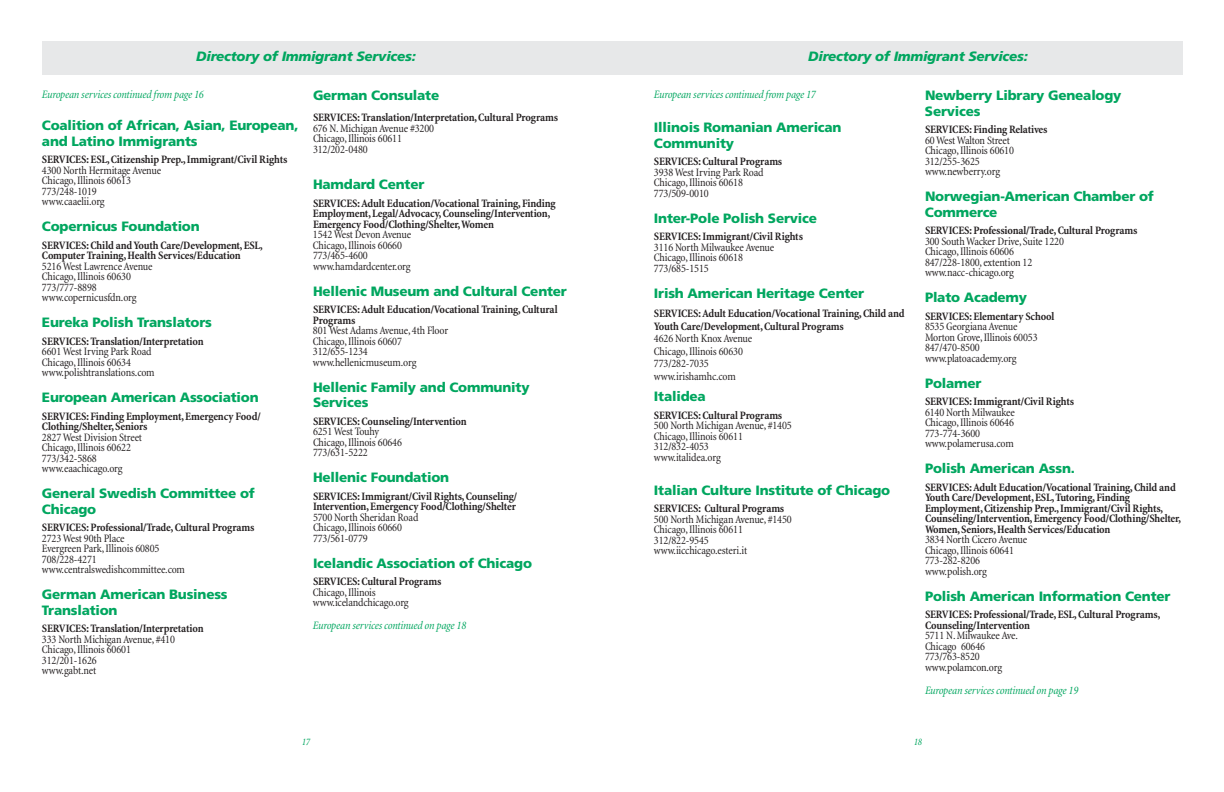
<style>
.page{position:relative;width:1224px;height:792px;background:#fff}
.page>*{position:absolute;margin:0;border:0;box-sizing:border-box;transform-origin:0 0}
.t1{font:900 13.5px/15.5px "Frutiger";letter-spacing:-.015em;color:#00a65f}
.t2{font:italic 900 13.5px "Frutiger";letter-spacing:-.015em;color:#00a65f}
.t3{font:condensed 11.5px/10.5px "Minion";letter-spacing:-.01em;color:#231f20}
.t4{font:700 condensed 11.5px/10.5px "Minion";letter-spacing:-.015em;color:#231f20}
.t5{font:italic condensed 11.5px "Minion";letter-spacing:-.02em;color:#00a65f}
.t6{font:italic condensed 10px "Minion";color:#00a65f}
</style>
<div class="page">
<div style="left:42px;top:42px;width:1140px;height:33px;background:#e7e8e9"></div>
<p class="t2" style="left:196px;top:51px;width:221px">Directory of Immigrant Services:</p>
<p class="t2" style="left:808px;top:51px;width:221px">Directory of Immigrant Services:</p>
<p class="t5" style="left:42px;top:90px;width:163px">European services continued from page 16</p>
<p class="t1" style="left:42px;top:119px;width:258px">Coalition of African, Asian, European, and Latino Immigrants</p>
<p class="t4" style="left:42px;top:155px;width:247px">SERVICES: ESL,Citizenship Prep.,Immigrant/Civil Rights</p>
<p class="t3" style="left:42px;top:166px;width:121px">4300 North HermitageAvenue<br>Chicago,Illinois 60613<br>773/248-1019 www.caaelii.org</p>
<p class="t1" style="left:42px;top:220px;width:159px">Copernicus Foundation</p>
<p class="t4" style="left:42px;top:241px;width:222px">SERVICES: Child andYouth Care/Development,ESL,<br>Computer Training,Health Services/Education</p>
<p class="t3" style="left:42px;top:262px;width:112px">5216West LawrenceAvenue<br>Chicago,Illinois 60630<br>773/777-8898 www.copernicusfdn.org</p>
<p class="t1" style="left:42px;top:316px;width:172px">Eureka Polish Translators</p>
<p class="t4" style="left:42px;top:337px;width:163px">SERVICES: Translation/Interpretation</p>
<p class="t3" style="left:42px;top:347px;width:114px">6601West Irving Park Road<br>Chicago,Illinois 60634 www.polishtranslations.com</p>
<p class="t1" style="left:42px;top:391px;width:218px">European American Association</p>
<p class="t4" style="left:42px;top:412px;width:220px">SERVICES: Finding Employment,Emergency Food/<br>Clothing/Shelter,Seniors</p>
<p class="t3" style="left:42px;top:433px;width:102px">2827West Division Street<br>Chicago,Illinois 60622<br>773/342-5868 www.eaachicago.org</p>
<p class="t1" style="left:42px;top:487px;width:215px">General Swedish Committee of<br>Chicago</p>
<p class="t4" style="left:42px;top:523px;width:214px">SERVICES: Professional/Trade,Cultural Programs</p>
<p class="t3" style="left:42px;top:534px;width:145px">2723West 90th Place<br>Evergreen Park,Illinois 60805<br>708/228-4271 www.centralswedishcommittee.com</p>
<p class="t1" style="left:42px;top:588px;width:187px">German American Business<br>Translation</p>
<p class="t4" style="left:42px;top:624px;width:163px">SERVICES: Translation/Interpretation</p>
<p class="t3" style="left:42px;top:635px;width:135px">333 North MichiganAvenue, #410<br>Chicago,Illinois 60601<br>312/201-1626<br>www.gabt.net</p>
<p class="t5" style="left:654px;top:90px;width:163px">European services continued from page 17</p>
<p class="t1" style="left:654px;top:121px;width:189px">Illinois Romanian American<br>Community</p>
<p class="t4" style="left:654px;top:157px;width:130px">SERVICES: Cultural Programs</p>
<p class="t3" style="left:654px;top:168px;width:111px">3938West Irving Park Road<br>Chicago,Illinois 60618<br>773/509-0010</p>
<p class="t1" style="left:654px;top:211px;width:164px">Inter-Pole Polish Service</p>
<p class="t4" style="left:654px;top:232px;width:151px">SERVICES: Immigrant/Civil Rights</p>
<p class="t3" style="left:654px;top:243px;width:122px">3116 North MilwaukeeAvenue<br>Chicago,Illinois 60618<br>773/685-1515</p>
<p class="t1" style="left:654px;top:286px;width:212px">Irish American Heritage Center</p>
<p class="t4" style="left:654px;top:308px;width:252px;line-height:12.5px">SERVICES:Adult Education/Vocational Training,Child and<br>Youth Care/Development,Cultural Programs</p>
<p class="t3" style="left:654px;top:333px;width:100px;line-height:12.5px">4626 North KnoxAvenue<br>Chicago,Illinois 60630<br>773/282-7035 www.irishamhc.com</p>
<p class="t1" style="left:654px;top:390px;width:53px">Italidea</p>
<p class="t4" style="left:654px;top:411px;width:130px">SERVICES: Cultural Programs</p>
<p class="t3" style="left:654px;top:421px;width:139px">500 North MichiganAvenue, #1405<br>Chicago,Illinois 60611<br>312/832-4053<br>www.italidea.org</p>
<p class="t1" style="left:654px;top:483px;width:238px">Italian Culture Institute of Chicago</p>
<p class="t4" style="left:654px;top:504px;width:132px">SERVICES: Cultural Programs</p>
<p class="t3" style="left:654px;top:515px;width:139px">500 North MichiganAvenue, #1450<br>Chicago,Illinois 60611<br>312/822-9545 www.iicchicago.esteri.it</p>
<p class="t1" style="left:313px;top:89px;width:128px">German Consulate</p>
<p class="t4" style="left:313px;top:113px;width:247px">SERVICES: Translation/Interpretation,Cultural Programs</p>
<p class="t3" style="left:313px;top:124px;width:123px">676 N.MichiganAvenue #3200<br>Chicago,Illinois 60611<br>312/202-0480</p>
<p class="t1" style="left:313px;top:178px;width:113px">Hamdard Center</p>
<p class="t4" style="left:313px;top:199px;width:244px">SERVICES:Adult Education/Vocational Training,Finding<br>Employment,Legal/Advocacy,Counseling/Intervention,<br>Emergency Food/Clothing/Shelter,Women</p>
<p class="t3" style="left:313px;top:230px;width:100px">1542West DevonAvenue<br>Chicago,Illinois 60660<br>773/465-4600 www.hamdardcenter.org</p>
<p class="t1" style="left:313px;top:284px;width:255px">Hellenic Museum and Cultural Center</p>
<p class="t4" style="left:313px;top:305px;width:246px">SERVICES:Adult Education/Vocational Training,Cultural<br>Programs</p>
<p class="t3" style="left:313px;top:326px;width:137px">801WestAdamsAvenue, 4th Floor<br>Chicago,Illinois 60607<br>312/655-1234 www.hellenicmuseum.org</p>
<p class="t1" style="left:313px;top:380px;width:218px">Hellenic Family and Community<br>Services</p>
<p class="t4" style="left:313px;top:417px;width:155px">SERVICES: Counseling/Intervention</p>
<p class="t3" style="left:313px;top:427px;width:90px">6251West Touhy<br>Chicago,Illinois 60646<br>773/631-5222</p>
<p class="t1" style="left:313px;top:471px;width:138px">Hellenic Foundation</p>
<p class="t4" style="left:313px;top:492px;width:206px">SERVICES: Immigrant/Civil Rights,Counseling/<br>Intervention,Emergency Food/Clothing/Shelter</p>
<p class="t3" style="left:313px;top:513px;width:107px">5700 North Sheridan Road<br>Chicago,Illinois 60660<br>773/561-0779</p>
<p class="t1" style="left:313px;top:556px;width:221px">Icelandic Association of Chicago</p>
<p class="t4" style="left:313px;top:577px;width:130px">SERVICES: Cultural Programs</p>
<p class="t3" style="left:313px;top:588px;width:97px">Chicago,Illinois www.icelandchicago.org</p>
<p class="t5" style="left:313px;top:621px;width:155px">European services continued on page 18</p>
<p class="t1" style="left:925px;top:89px;width:198px">Newberry Library Genealogy<br>Services</p>
<p class="t4" style="left:925px;top:125px;width:124px">SERVICES: Finding Relatives</p>
<p class="t3" style="left:925px;top:136px;width:90px">60WestWalton Street<br>Chicago,Illinois 60610<br>312/255-3625 www.newberry.org</p>
<p class="t1" style="left:925px;top:190px;width:230px">Norwegian-American Chamber of<br>Commerce</p>
<p class="t4" style="left:925px;top:226px;width:214px">SERVICES: Professional/Trade,Cultural Programs</p>
<p class="t3" style="left:925px;top:237px;width:140px">300 SouthWacker Drive, Suite 1220<br>Chicago,Illinois 60606<br>847/228-1800,extention 12 www.nacc-chicago.org</p>
<p class="t1" style="left:925px;top:291px;width:104px">Plato Academy</p>
<p class="t4" style="left:925px;top:312px;width:131px">SERVICES: Elementary School</p>
<p class="t3" style="left:925px;top:322px;width:114px">8535 GeorgianaAvenue<br>Morton Grove,Illinois 60053<br>847/470-8500 www.platoacademy.org</p>
<p class="t1" style="left:925px;top:376px;width:58px">Polamer</p>
<p class="t4" style="left:925px;top:397px;width:151px">SERVICES: Immigrant/Civil Rights</p>
<p class="t3" style="left:925px;top:408px;width:91px">6140 North Milwaukee<br>Chicago,Illinois 60646<br>773-774-3600 www.polamerusa.com</p>
<p class="t1" style="left:925px;top:462px;width:151px">Polish American Assn.</p>
<p class="t4" style="left:925px;top:483px;width:258px">SERVICES:Adult Education/Vocational Training,Child and Youth Care/Development,ESL,Tutoring,Finding Employment,Citizenship Prep.,Immigrant/Civil Rights, Counseling/Intervention,Emergency Food/Clothing/Shelter, Women,Seniors,Health Services/Education</p>
<p class="t3" style="left:925px;top:535px;width:104px">3834 North CiceroAvenue<br>Chicago,Illinois 60641<br>773-282-8206 www.polish.org</p>
<p class="t1" style="left:925px;top:589px;width:247px">Polish American Information Center</p>
<p class="t4" style="left:925px;top:610px;width:237px">SERVICES: Professional/Trade,ESL,Cultural Programs,<br>Counseling/Intervention</p>
<p class="t3" style="left:925px;top:631px;width:95px">5711 N.MilwaukeeAve.<br>Chicago 60646<br>773/763-8520 www.polamcon.org</p>
<p class="t5" style="left:925px;top:686px;width:155px">European services continued on page 19</p>
<p class="t6" style="left:302px;top:738px;width:10px">17</p>
<p class="t6" style="left:914px;top:738px;width:10px">18</p>
</div>
